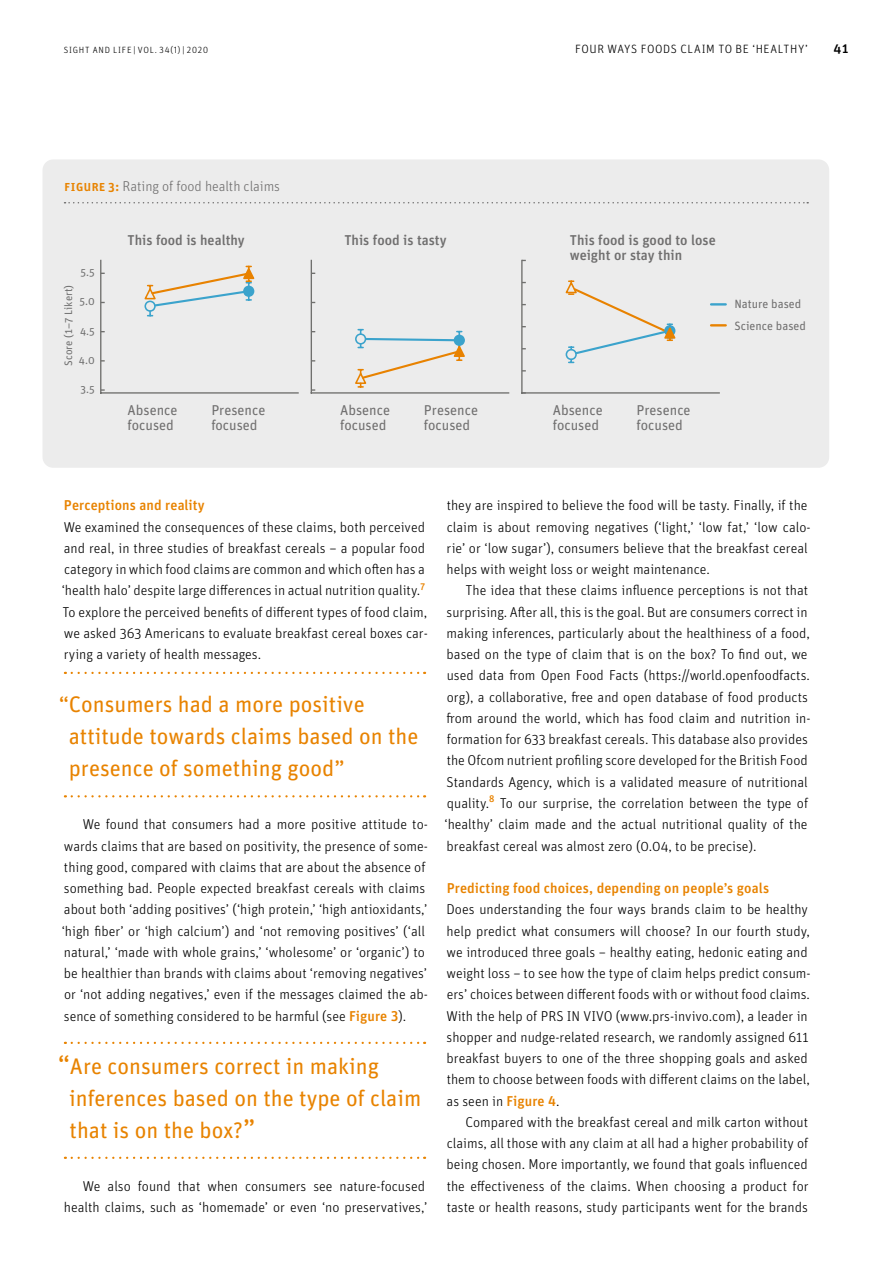
<style>
.page{position:relative;width:893px;height:1263px;background:#fff}
.page>*{position:absolute;margin:0;border:0;box-sizing:border-box;transform-origin:0 0}
.t1{font:22.5px/32px "Unit Pro";color:#e88300}
.t2{font:300 14.25px/21.3px "Unit Pro";color:#000}
.t3{font:14.25px/15px "Unit Pro";color:#706f6f}
.t4{font:500 14.25px/15px "Unit Pro";color:#706f6f}
.t5{font:500 14.25px "Unit Pro";letter-spacing:.005em;color:#e88300}
.t6{font:300 14.25px "Unit Pro";letter-spacing:-.005em;color:#706f6f}
.t7{font:500 13.5px "Unit Pro";color:#000}
.t8{font:300 12px "Unit Pro";letter-spacing:.05em;color:#000}
.t9{font:12px/21.3px "Unit Pro";color:#706f6f}
.t10{font:10.8px "Unit Pro";color:#707070}
.t11{font:300 9px "Unit Pro";letter-spacing:.08em;color:#000}
.s1{font-weight:500;color:#e88300}
.s2{font-size:27px}
</style>
<div class="page">
<svg style="left:72px;top:672px;width:353px;height:2px"></svg>
<svg style="left:72px;top:795px;width:353px;height:2px"></svg>
<svg style="left:72px;top:1042px;width:353px;height:2px"></svg>
<svg style="left:72px;top:1157px;width:353px;height:2px"></svg>
<div style="left:43px;top:159px;width:786px;height:309px;background:#ececec;border-radius:11px"></div>
<svg style="left:65px;top:202px;width:743px;height:1px"></svg>
<hr style="left:100px;top:260px;width:1px;height:133px;background:#70706e">
<hr style="left:101px;top:392px;width:197px;height:2px;background:#70706e">
<hr style="left:311px;top:260px;width:1px;height:133px;background:#70706e">
<hr style="left:311px;top:392px;width:198px;height:2px;background:#70706e">
<svg style="left:355px;top:329px;width:110px;height:59px"></svg>
<hr style="left:521px;top:260px;width:2px;height:133px;background:#70706e">
<hr style="left:522px;top:392px;width:197px;height:2px;background:#70706e">
<svg style="left:565px;top:280px;width:111px;height:83px"></svg>
<hr style="left:711px;top:303px;width:15px;height:3px;background:#3ba3cc">
<svg style="left:711px;top:324px;width:15px;height:2px"></svg>
<svg style="left:144px;top:266px;width:111px;height:50px"></svg>
<p class="t11" style="left:64px;top:44px;width:146px">SIGHT AND LIFE | VOL. 34(1) | 2020</p>
<p class="t8" style="left:575px;top:41px;width:234px">FOUR WAYS FOODS CLAIM TO BE ‘HEALTHY’</p>
<p class="t7" style="left:834px;top:39px;width:16px">41</p>
<p class="t6" style="left:64px;top:177px;width:217px"><span class="s1">figure3:</span> Rating of food health claims</p>
<p class="t10" style="left:81px;top:265px;width:16px">5.5</p>
<p class="t10" style="left:80px;top:294px;width:17px">5.0</p>
<p class="t10" style="left:80px;top:324px;width:16px">4.5</p>
<p class="t10" style="left:79px;top:353px;width:17px">4.0</p>
<p class="t10" style="left:81px;top:382px;width:16px">3.5</p>
<p class="t10" style="left:61px;top:366px;width:82px;rotate:-90deg">Score (1–7 Likert)</p>
<p class="t4" style="left:128px;top:231px;width:119px">This food is healthy</p>
<p class="t4" style="left:344px;top:231px;width:104px">This food is tasty</p>
<p class="t4" style="left:570px;top:231px;width:147px">This food is good to lose weight or stay thin</p>
<p class="t9" style="left:734px;top:293px;width:73px">Nature based<br>Science based</p>
<p class="t3" style="left:128px;top:401px;width:51px">Absence focused</p>
<p class="t3" style="left:211px;top:401px;width:56px">Presence focused</p>
<p class="t3" style="left:340px;top:401px;width:51px">Absence focused</p>
<p class="t3" style="left:424px;top:401px;width:56px">Presence focused</p>
<p class="t3" style="left:553px;top:401px;width:51px">Absence focused</p>
<p class="t3" style="left:637px;top:401px;width:56px">Presence focused</p>
<p class="t5" style="left:64px;top:495px;width:142px">Perceptions and reality</p>
<p class="t2" style="left:62px;top:516px;width:368px">We examined the consequences of these claims, both perceived and real, in three studies of breakfast cereals – a popular food category in which food claims are common and which often has a ‘health halo’ despite large differences in actual nutrition quality.<sup>7<br></sup>To explore the perceived benefits of different types of food claim, we asked 363 Americans to evaluate breakfast cereal boxes car&shy;rying a variety of health messages.</p>
<h1 class="t1" style="left:69px;top:687px;width:351px;text-indent:-10px">“Consumers had a more positive attitude towards claims based on the presence of something good”</h1>
<p class="t2" style="left:62px;top:813px;width:368px;text-indent:21px">We found that consumers had a more positive attitude to&shy;wards claims that are based on positivity, the presence of some&shy;thing good, compared with claims that are about the absence of something bad. People expected breakfast cereals with claims about both ‘adding positives’ (‘high protein,’ ‘high antioxidants,’ ‘high fiber’ or ‘high calcium’) and ‘not removing positives’ (‘all natural,’ ‘made with whole grains,’ ‘wholesome’ or ‘organic’) to be healthier than brands with claims about ‘removing negatives’ or ‘not adding negatives,’ even if the messages claimed the ab&shy;sence of something considered to be harmful (see <span class="s1">Figure 3</span>).</p>
<h1 class="t1" style="left:69px;top:1049px;width:354px;text-indent:-12px"><span class="s2">“</span>Are consumers correct in making inferences based on the type of claim that is on the box?<span class="s2">”</span></h1>
<p class="t2" style="left:64px;top:1175px;width:365px;text-align:right">We also found that when consumers see nature-focused health claims, such as ‘homemade’ or even ‘no preservatives,’</p>
<p class="t2" style="left:447px;top:494px;width:366px">they are inspired to believe the food will be tasty. Finally, if the claim is about removing negatives (‘light,’ ‘low fat,’ ‘low calo&shy;rie’ or ‘low sugar’), consumers believe that the breakfast cereal helps with weight loss or weight maintenance.</p>
<p class="t2" style="left:444px;top:579px;width:368px;text-indent:21px">The idea that these claims influence perceptions is not that surprising. After all, this is the goal. But are consumers correct in making inferences, particularly about the healthiness of a food, based on the type of claim that is on the box? To find out, we used data from Open Food Facts (https://world.openfoodfacts. org), a collaborative, free and open database of food products from around the world, which has food claim and nutrition in&shy;formation for 633 breakfast cereals. This database also provides the Ofcom nutrient profiling score developed for the British Food Standards Agency, which is a validated measure of nutritional quality.<sup>8</sup> To our surprise, the correlation between the type of ‘healthy’ claim made and the actual nutritional quality of the breakfast cereal was almost zero (0.04, to be precise).</p>
<p class="t5" style="left:447px;top:878px;width:324px">Predicting food choices, depending on people’s goals</p>
<p class="t2" style="left:446px;top:898px;width:366px">Does understanding the four ways brands claim to be healthy help predict what consumers will choose? In our fourth study, we introduced three goals – healthy eating, hedonic eating and weight loss – to see how the type of claim helps predict consum&shy;ers’ choices between different foods with or without food claims.<br>With the help of PRS IN VIVO (www.prs-invivo.com), a leader in shopper and nudge-related research, we randomly assigned 611 breakfast buyers to one of the three shopping goals and asked them to choose between foods with different claims on the label, as seen in <span class="s1">Figure 4</span>.</p>
<p class="t2" style="left:447px;top:1111px;width:363px;text-align:justify;text-indent:19px">Compared with the breakfast cereal and milk carton without claims, all those with any claim at all had a higher probability of being chosen. More importantly, we found that goals influenced the effectiveness of the claims. When choosing a product for taste or health reasons, study participants went for the brands</p>
</div>
